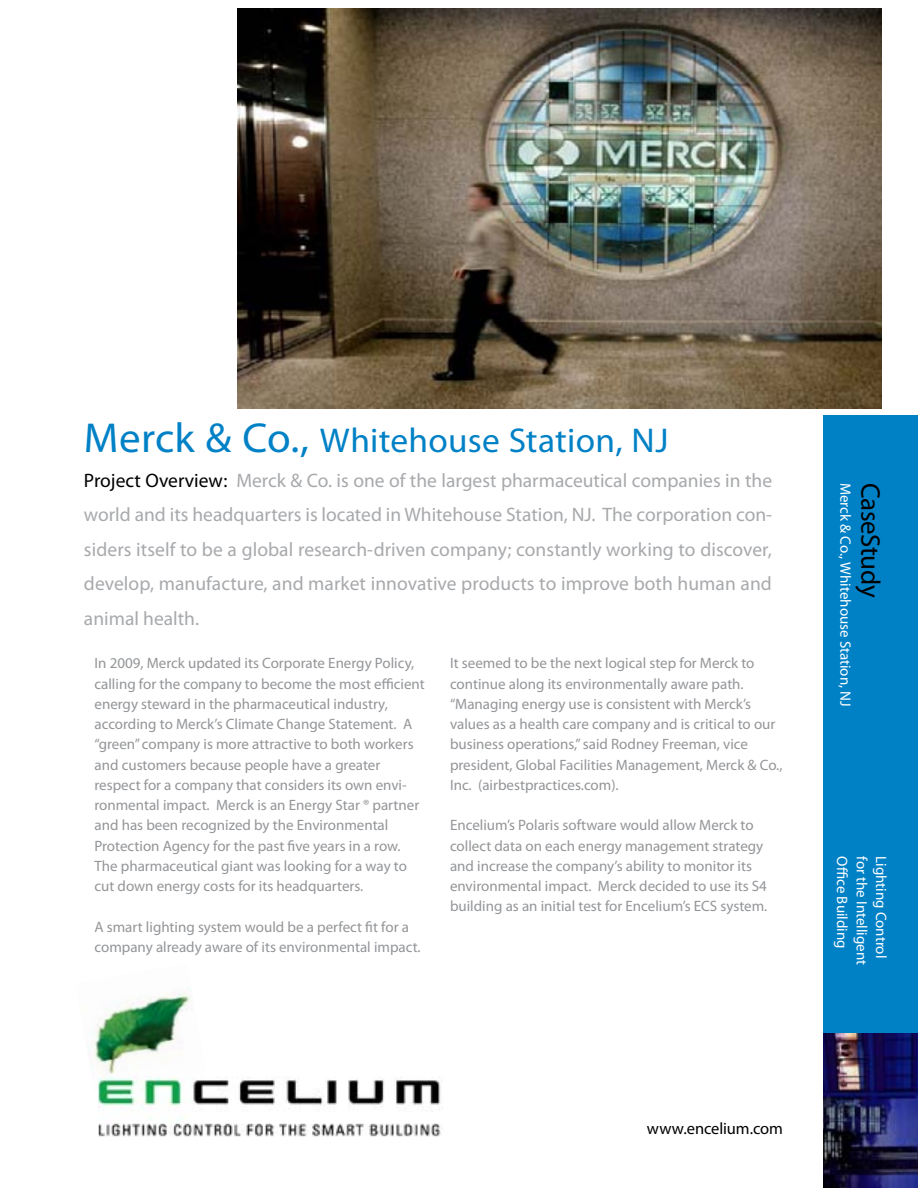
<style>
.page{position:relative;width:918px;height:1188px;background:#fff}
.page>*{position:absolute;margin:0;border:0;box-sizing:border-box;transform-origin:0 0}
.t1{font:34.5px "Myriad Pro";letter-spacing:.01em;color:#0081c6}
.t2{font:27px "Myriad Pro";letter-spacing:-.01em;color:#000}
.t3{font:19.5px/34.5px "Myriad Pro";letter-spacing:.005em;color:#a7a9ac;text-align:justify}
.t4{font:16.5px "Myriad Pro";letter-spacing:-.005em;color:#000}
.t5{font:15px/20.2px "Myriad Pro";color:#939598}
.t6{font:15px "Myriad Pro";color:#fff}
.s1{font-size:42px}
.s2{color:#000}
</style>
<div class="page">
<img style="left:93px;top:988px;width:99px;height:86px">
<img style="left:98px;top:1076px;width:345px;height:61px">
<div style="left:824px;top:416px;width:94px;height:772px;background:#0081c6"></div>
<img style="left:824px;top:1034px;width:94px;height:154px">
<img style="left:238px;top:9px;width:644px;height:400px">
<h1 class="t1" style="left:84px;top:419px;width:586px"><span class="s1">Merck &amp; Co.,</span> Whitehouse Station, NJ</h1>
<p class="t3" style="left:84px;top:463px;width:690px"><span class="s2">Project Overview:</span> Merck &amp; Co. is one of the largest pharmaceutical companies in the world and its headquarters is located in Whitehouse Station, NJ. The corporation con&shy;siders itself to be a global research-driven company; constantly working to discover, develop, manufacture, and market innovative products to improve both human and animal health.</p>
<p class="t5" style="left:94px;top:653px;width:332px">In 2009, Merck updated its Corporate Energy Policy, calling for the company to become the most efficient energy steward in the pharmaceutical industry, according to Merck’s Climate Change Statement. A “green” company is more attractive to both workers and customers because people have a greater respect for a company that considers its own envi&shy;ronmental impact. Merck is an Energy Star ® partner and has been recognized by the Environmental Protection Agency for the past five years in a row.<br>The pharmaceutical giant was looking for a way to cut down energy costs for its headquarters.</p>
<p class="t5" style="left:94px;top:916px;width:328px">A smart lighting system would be a perfect fit for a company already aware of its environmental impact.</p>
<p class="t5" style="left:450px;top:653px;width:334px">It seemed to be the next logical step for Merck to continue along its environmentally aware path. “Managing energy use is consistent with Merck’s values as a health care company and is critical to our business operations,” said Rodney Freeman, vice president, Global Facilities Management, Merck &amp; Co., Inc. (airbestpractices.com).</p>
<p class="t5" style="left:450px;top:815px;width:319px">Encelium’s Polaris software would allow Merck to collect data on each energy management strategy and increase the company’s ability to monitor its environmental impact. Merck decided to use its S4 building as an initial test for Encelium’s ECS system.</p>
<p class="t6" style="left:855px;top:483px;width:226px;rotate:90deg">Merck &amp; Co., Whitehouse Station, NJ</p>
<h2 class="t2" style="left:887px;top:483px;width:117px;rotate:90deg">CaseStudy</h2>
<p class="t6" style="left:852px;top:856px;width:94px;rotate:90deg">Office Building</p>
<p class="t6" style="left:871px;top:856px;width:110px;rotate:90deg">for the Intelligent</p>
<p class="t6" style="left:891px;top:856px;width:104px;rotate:90deg">Lighting Control</p>
<p class="t4" style="left:647px;top:1118px;width:138px">www.encelium.com</p>
</div>
